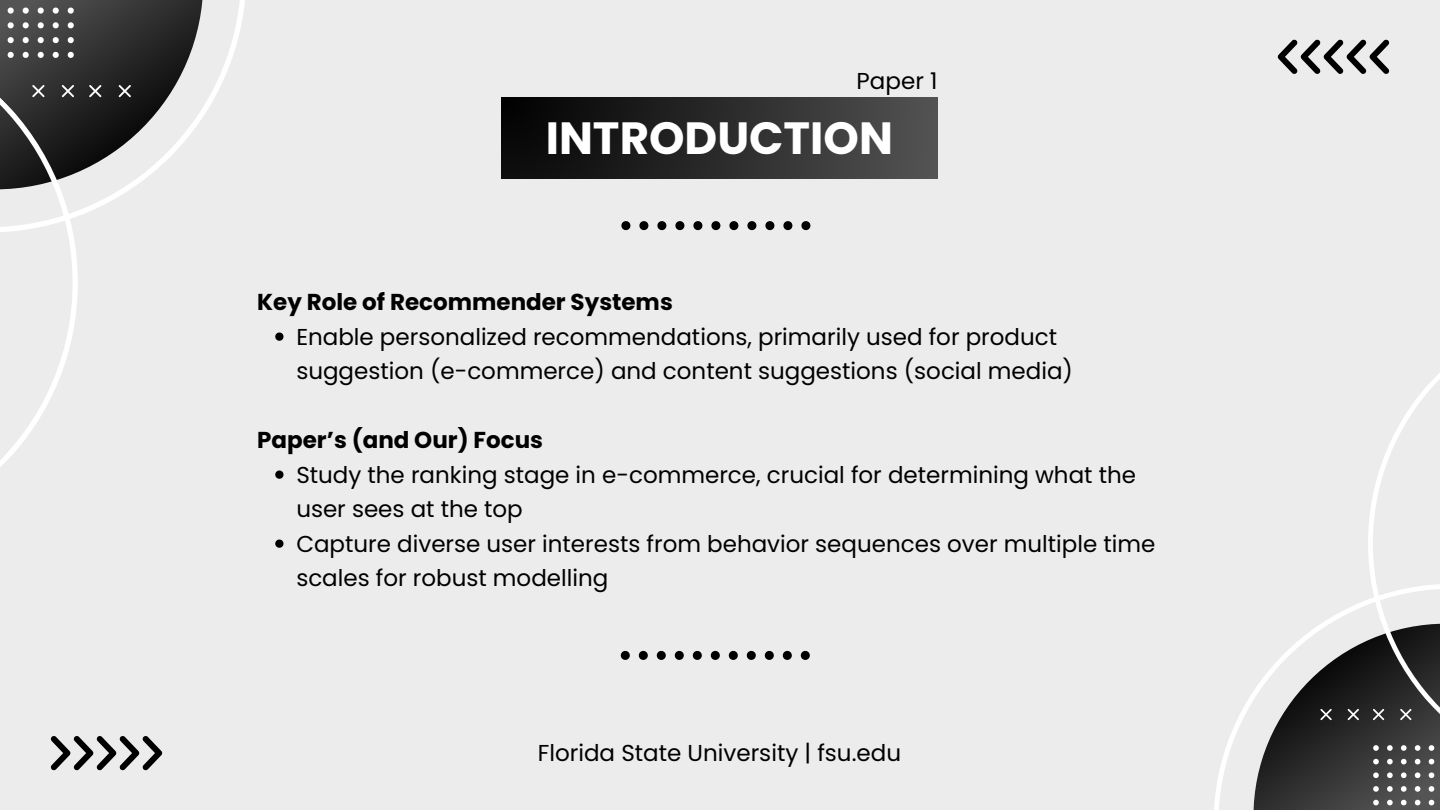
<style>
.page{position:relative;width:1440px;height:810px;background:#ececec}
.page>*{position:absolute;margin:0;border:0;box-sizing:border-box;transform-origin:0 0}
.t1{font:700 45.1px "Poppins";color:#fff}
.t2{font:23px/34.5px "Poppins";color:#000}
.t3{font:700 23px "Poppins";color:#000}
</style>
<div class="page">
<svg style="left:1214px;top:693px;width:39px;height:117px"></svg>
<svg style="left:203px;top:0;width:42px;height:116px"></svg>
<svg style="left:1321px;top:373px;width:119px;height:251px"></svg>
<svg style="left:0;top:189px;width:130px;height:278px"></svg>
<svg style="left:1253px;top:624px;width:187px;height:186px"></svg>
<svg style="left:0;top:0;width:203px;height:189px"></svg>
<svg style="left:51px;top:736px;width:111px;height:34px"></svg>
<svg style="left:1278px;top:39px;width:111px;height:35px"></svg>
<svg style="left:275px;top:333px;width:9px;height:8px"></svg>
<svg style="left:275px;top:471px;width:9px;height:8px"></svg>
<svg style="left:275px;top:540px;width:9px;height:8px"></svg>
<div style="left:501px;top:98px;width:436px;height:81px;background:linear-gradient(to right,#030303,#525252)"></div>
<svg style="left:621px;top:221px;width:189px;height:9px"></svg>
<svg style="left:621px;top:651px;width:189px;height:9px"></svg>
<h2 class="t2" style="left:857px;top:63px;width:82px">Paper 1</h2>
<p class="t1" style="left:546px;top:106px;width:349px">INTRODUCTION</p>
<p class="t3" style="left:257px;top:286px;width:417px">Key Role of Recommender Systems</p>
<p class="t2" style="left:296px;top:319px;width:778px">Enable personalized recommendations, primarily used for product suggestion (e-commerce) and content suggestions (social media)</p>
<p class="t3" style="left:257px;top:424px;width:287px">Paper’s (and Our) Focus</p>
<p class="t2" style="left:296px;top:457px;width:841px">Study the ranking stage in e-commerce, crucial for determining what the user sees at the top</p>
<p class="t2" style="left:296px;top:526px;width:861px">Capture diverse user interests from behavior sequences over multiple time scales for robust modelling</p>
<h1 class="t2" style="left:538px;top:735px;width:365px">Florida State University | fsu.edu</h1>
</div>
